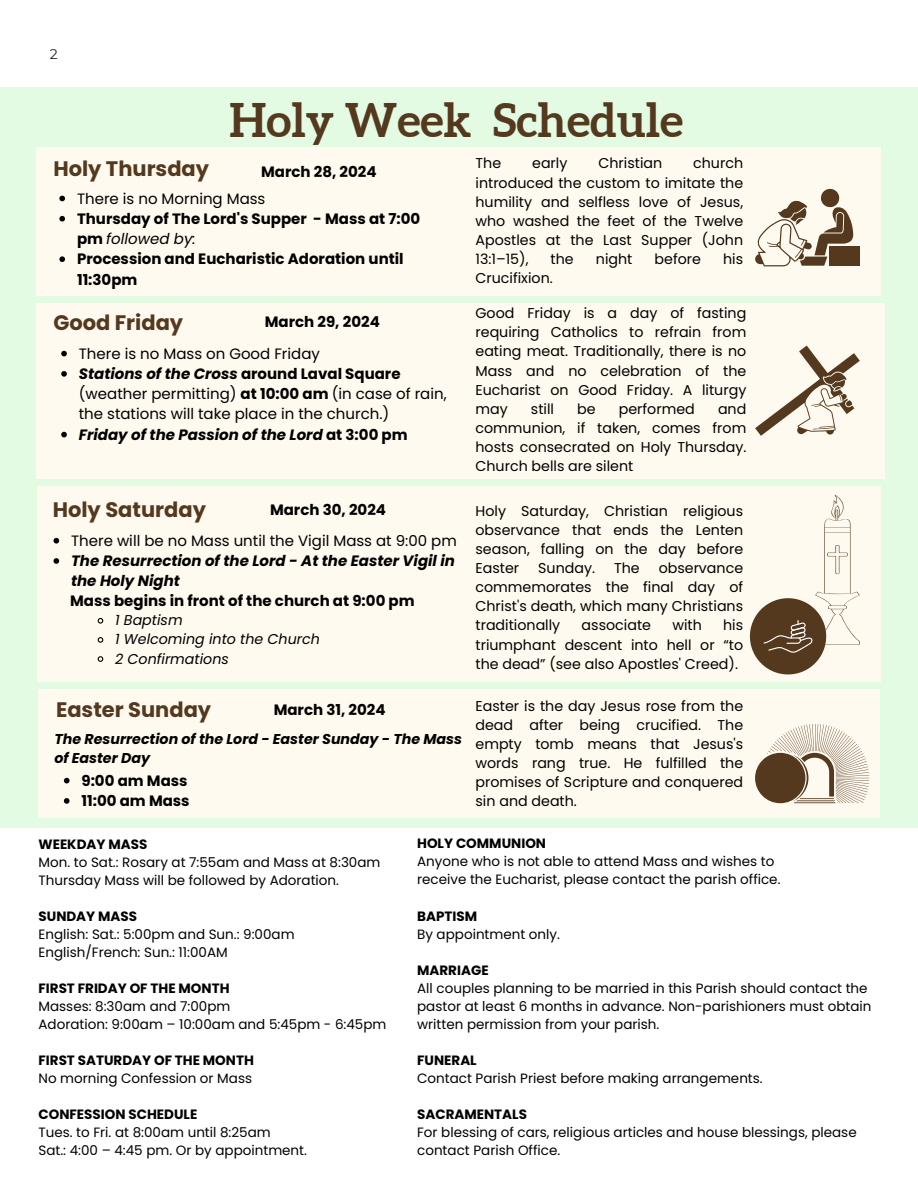
<style>
.page{position:relative;width:918px;height:1188px;background:#fff}
.page>*{position:absolute;margin:0;border:0;box-sizing:border-box;transform-origin:0 0}
.t1{font:700 46.35px "Aleo";color:#54391f}
.t2{font:700 21px "Poppins";color:#54391f}
.t3{font:15px/20.2px "Poppins";color:#000}
.t4{font:700 15px/20.2px "Poppins";color:#000}
.t5{font:italic 700 15px/20.2px "Poppins";color:#000}
.t6{font:14.25px/19.2px "Poppins";color:#000;text-align:justify}
.t7{font:italic 700 14.25px/19.2px "Poppins";color:#000}
.t8{font:italic 14.25px/19.2px "Poppins";color:#000}
.t9{font:13.95px "Montserrat";color:#222}
.t10{font:13.5px/18px "Poppins";color:#000}
.t11{font:700 13.5px "Poppins";color:#000}
.s1{font-weight:400;font-style:italic}
.s2{font-weight:700;font-style:italic}
.s3{font-weight:700}
</style>
<div class="page">
<div style="left:0;top:87px;width:918px;height:740px;background:#e3fbe3"></div>
<div style="left:36px;top:148px;width:844px;height:148px;background:#fffaef"></div>
<div style="left:829px;top:246px;width:31px;height:20px;background:#54391f"></div>
<svg style="left:755px;top:188px;width:98px;height:78px"></svg>
<svg style="left:59px;top:196px;width:6px;height:5px"></svg>
<svg style="left:59px;top:216px;width:6px;height:6px"></svg>
<svg style="left:59px;top:256px;width:6px;height:6px"></svg>
<div style="left:36px;top:303px;width:849px;height:176px;background:#fffaef"></div>
<svg style="left:755px;top:346px;width:105px;height:90px"></svg>
<svg style="left:61px;top:351px;width:6px;height:5px"></svg>
<svg style="left:61px;top:371px;width:6px;height:6px"></svg>
<svg style="left:61px;top:432px;width:6px;height:5px"></svg>
<div style="left:39px;top:690px;width:841px;height:128px;background:#fffaef"></div>
<svg style="left:755px;top:724px;width:114px;height:79px"></svg>
<svg style="left:64px;top:778px;width:6px;height:5px"></svg>
<svg style="left:64px;top:798px;width:6px;height:6px"></svg>
<div style="left:37px;top:486px;width:843px;height:196px;background:#fffaef"></div>
<svg style="left:750px;top:495px;width:110px;height:179px"></svg>
<svg style="left:54px;top:538px;width:5px;height:6px"></svg>
<svg style="left:54px;top:558px;width:5px;height:6px"></svg>
<svg style="left:97px;top:618px;width:7px;height:6px"></svg>
<svg style="left:97px;top:637px;width:7px;height:6px"></svg>
<svg style="left:97px;top:656px;width:7px;height:6px"></svg>
<p class="t9" style="left:50px;top:46px;width:9px">2</p>
<h1 class="t1" style="left:230px;top:93px;width:455px">Holy Week Schedule</h1>
<h2 class="t2" style="left:53px;top:154px;width:157px">Holy Thursday</h2>
<p class="t4" style="left:261px;top:162px;width:117px">March 28, 2024</p>
<p class="t3" style="left:77px;top:188px;width:190px">There is no Morning Mass</p>
<p class="t4" style="left:77px;top:208px;width:345px">Thursday of The Lord's Supper - Mass at 7:00 pm <span class="s1">followed by:<br></span>Procession and Eucharistic Adoration until<br>11:30pm</p>
<h2 class="t2" style="left:53px;top:308px;width:131px">Good Friday</h2>
<p class="t4" style="left:265px;top:312px;width:117px">March 29, 2024</p>
<p class="t3" style="left:79px;top:343px;width:369px">There is no Mass on Good Friday<br><span class="s2">Stations of the Cross</span> <span class="s3">around Laval Square </span>(weather permitting) <span class="s3">at 10:00 am</span> (in case of rain, the stations will take place in the church.)<br><span class="s2">Friday of the Passion of the Lord</span> <span class="s3">at 3:00 pm</span></p>
<h2 class="t2" style="left:53px;top:495px;width:155px">Holy Saturday</h2>
<p class="t4" style="left:270px;top:500px;width:118px">March 30, 2024</p>
<p class="t3" style="left:71px;top:530px;width:387px">There will be no Mass until the Vigil Mass at 9:00 pm</p>
<p class="t5" style="left:71px;top:551px;width:385px">The Resurrection of the Lord - At the Easter Vigil in the Holy Night</p>
<p class="t4" style="left:70px;top:591px;width:346px">Mass begins in front of the church at 9:00 pm</p>
<p class="t8" style="left:115px;top:611px;width:206px">1 Baptism<br>1 Welcoming into the Church<br>2 Confirmations</p>
<h2 class="t2" style="left:56px;top:695px;width:157px">Easter Sunday</h2>
<p class="t4" style="left:274px;top:699px;width:113px">March 31, 2024</p>
<p class="t7" style="left:54px;top:729px;width:409px">The Resurrection of the Lord - Easter Sunday - The Mass of Easter Day</p>
<p class="t4" style="left:82px;top:770px;width:110px">9:00 am Mass<br>11:00 am Mass</p>
<p class="t6" style="left:476px;top:154px;width:27px">The</p>
<p class="t6" style="left:532px;top:154px;width:37px">early</p>
<p class="t6" style="left:598px;top:154px;width:65px">Christian</p>
<p class="t6" style="left:476px;top:154px;width:269px;text-indent:218px">church introduced the custom to imitate the humility and selfless love of Jesus, who washed the feet of the Twelve Apostles at the Last Supper (John 13:1–15),</p>
<p class="t6" style="left:551px;top:249px;width:25px">the</p>
<p class="t6" style="left:596px;top:249px;width:38px">night</p>
<p class="t6" style="left:655px;top:249px;width:48px">before</p>
<p class="t6" style="left:723px;top:249px;width:22px">his</p>
<p class="t6" style="left:476px;top:269px;width:79px">Crucifixion.</p>
<p class="t6" style="left:476px;top:304px;width:272px">Good Friday is a day of fasting requiring Catholics to refrain from eating meat. Traditionally, there is no Mass and no celebration of the Eucharist on Good Friday. A liturgy may</p>
<p class="t6" style="left:531px;top:399px;width:25px">still</p>
<p class="t6" style="left:577px;top:399px;width:20px">be</p>
<p class="t6" style="left:619px;top:399px;width:77px">performed</p>
<p class="t6" style="left:476px;top:399px;width:272px;text-indent:242px">and communion, if taken, comes from hosts consecrated on Holy Thursday.<br>Church bells are silent</p>
<p class="t6" style="left:476px;top:501px;width:269px">Holy Saturday, Christian religious observance that ends the Lenten season, falling on the day before Easter</p>
<p class="t6" style="left:476px;top:558px;width:269px;text-indent:183px">observance commemorates the final day of Christ's death, which many Christians traditionally</p>
<p class="t6" style="left:538px;top:558px;width:58px">Sunday.</p>
<p class="t6" style="left:614px;top:558px;width:27px">The</p>
<p class="t6" style="left:476px;top:616px;width:269px;text-indent:248px">his triumphant descent into hell or “to the dead” (see also Apostles' Creed).</p>
<p class="t6" style="left:582px;top:616px;width:71px">associate</p>
<p class="t6" style="left:672px;top:616px;width:31px">with</p>
<p class="t6" style="left:476px;top:696px;width:269px">Easter is the day Jesus rose from the dead after being crucified. The empty tomb means that Jesus's words rang true. He fulfilled the promises of Scripture and conquered sin and death.</p>
<p class="t11" style="left:39px;top:834px;width:110px">WEEKDAY MASS</p>
<p class="t10" style="left:39px;top:853px;width:343px">Mon. to Sat.: Rosary at 7:55am and Mass at 8:30am<br>Thursday Mass will be followed by Adoration.</p>
<p class="t11" style="left:39px;top:906px;width:100px">SUNDAY MASS</p>
<p class="t10" style="left:39px;top:925px;width:258px">English: Sat.: 5:00pm and Sun.: 9:00am<br>English/French: Sun.: 11:00AM</p>
<p class="t11" style="left:39px;top:978px;width:193px">FIRST FRIDAY OF THE MONTH</p>
<p class="t10" style="left:39px;top:997px;width:349px">Masses: 8:30am and 7:00pm<br>Adoration: 9:00am – 10:00am and 5:45pm - 6:45pm</p>
<p class="t11" style="left:39px;top:1050px;width:217px">FIRST SATURDAY OF THE MONTH</p>
<p class="t10" style="left:39px;top:1069px;width:215px">No morning Confession or Mass</p>
<p class="t11" style="left:39px;top:1104px;width:160px">CONFESSION SCHEDULE</p>
<p class="t10" style="left:39px;top:1123px;width:270px">Tues. to Fri. at 8:00am until 8:25am<br>Sat.: 4:00 – 4:45 pm. Or by appointment.</p>
<p class="t11" style="left:417px;top:834px;width:130px">HOLY COMMUNION</p>
<p class="t10" style="left:417px;top:852px;width:365px">Anyone who is not able to attend Mass and wishes to receive the Eucharist, please contact the parish office.</p>
<p class="t11" style="left:417px;top:906px;width:61px">BAPTISM</p>
<p class="t10" style="left:417px;top:925px;width:144px">By appointment only.</p>
<p class="t11" style="left:417px;top:960px;width:73px">MARRIAGE</p>
<p class="t10" style="left:417px;top:979px;width:456px">All couples planning to be married in this Parish should contact the pastor at least 6 months in advance. Non-parishioners must obtain written permission from your parish.</p>
<p class="t11" style="left:417px;top:1050px;width:61px">FUNERAL</p>
<p class="t10" style="left:417px;top:1069px;width:347px">Contact Parish Priest before making arrangements.</p>
<p class="t11" style="left:417px;top:1104px;width:111px">SACRAMENTALS</p>
<p class="t10" style="left:417px;top:1123px;width:441px">For blessing of cars, religious articles and house blessings, please contact Parish Office.</p>
</div>
